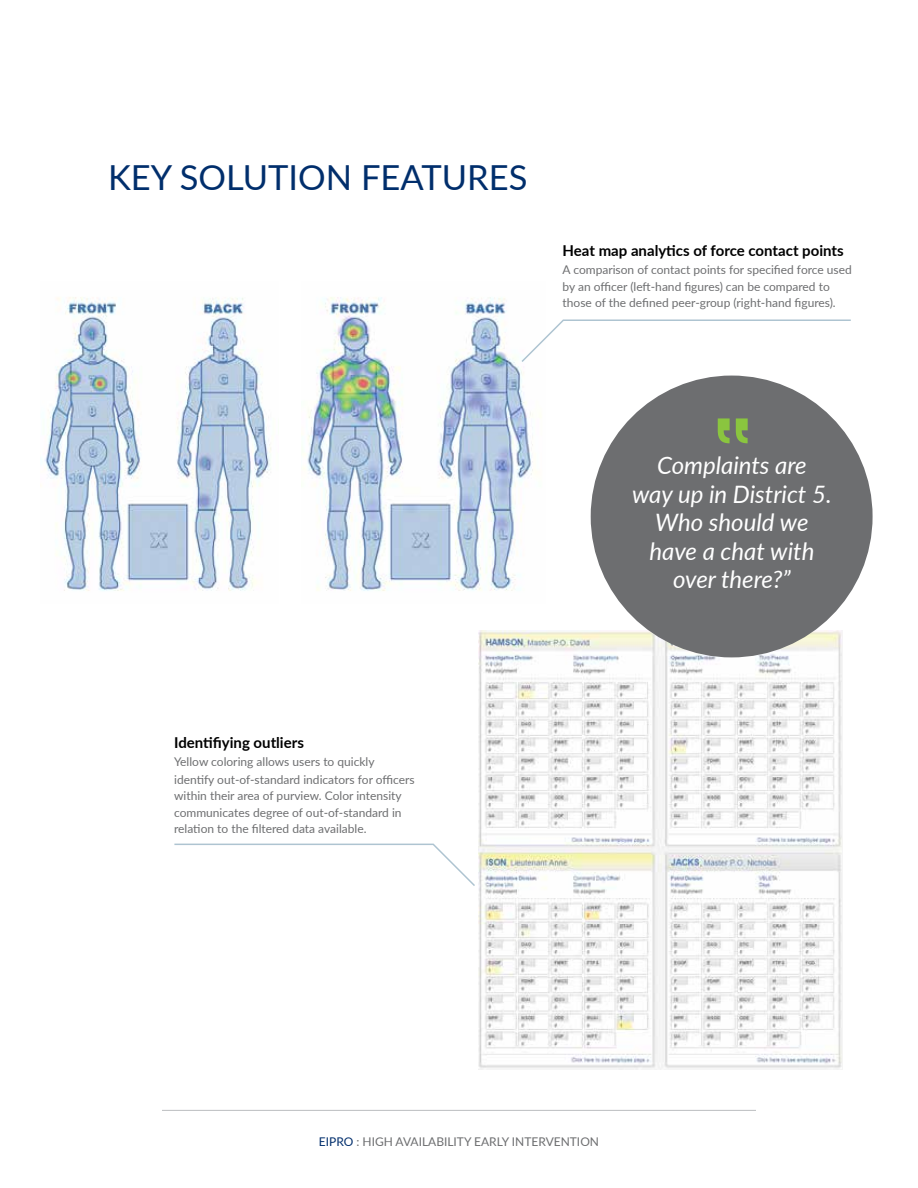
<style>
.page{position:relative;width:918px;height:1188px;background:#fff}
.page>*{position:absolute;margin:0;border:0;box-sizing:border-box;transform-origin:0 0}
.t1{font:34.5px "Lato";color:#002e6c}
.t2{font:italic 24px/28.5px "Lato";color:#fff;text-align:center}
.t3{font:700 15px "Lato";color:#000}
.t4{font:12px/16.5px "Lato";color:#6d6e70}
.s1{color:#002e6c}
</style>
<div class="page">
<hr style="left:162px;top:1110px;width:594px;height:1px;background:#bbbdc0">
<img style="left:478px;top:631px;width:364px;height:439px">
<img style="left:303px;top:297px;width:238px;height:294px">
<img style="left:40px;top:297px;width:231px;height:294px">
<svg style="left:520px;top:319px;width:331px;height:45px"></svg>
<svg style="left:174px;top:843px;width:301px;height:43px"></svg>
<div style="left:591px;top:376px;width:282px;height:281px;background:#6d6e70;border-radius:50%"></div>
<h1 class="t1" style="left:108px;top:153px;width:421px">KEY SOLUTION FEATURES</h1>
<p class="t3" style="left:563px;top:240px;width:283px">Heat map analytics of force contact points</p>
<p class="t4" style="left:563px;top:261px;width:291px">A comparison of contact points for specified force used by an officer (left-hand figures) can be compared to those of the defined peer-group (right-hand figures).</p>
<h2 class="t2" style="left:632px;top:450px;width:201px">Complaints are<br>way up in District 5.<br>Who should we have a chat with over there?”</h2>
<p class="t3" style="left:174px;top:731px;width:131px">Identifiying outliers</p>
<p class="t4" style="left:174px;top:752px;width:242px;line-height:18px">Yellow coloring allows users to quickly identify out-of-standard indicators for officers</p>
<p class="t4" style="left:174px;top:787px;width:229px;text-align:justify">within their area of purview. Color intensity communicates degree of out-of-standard in relation to the filtered data available.</p>
<p class="t4" style="left:319px;top:1133px;width:282px"><span class="s1">EIPRO</span> : HIGH AVAILABILITY EARLY INTERVENTION</p>
</div>
